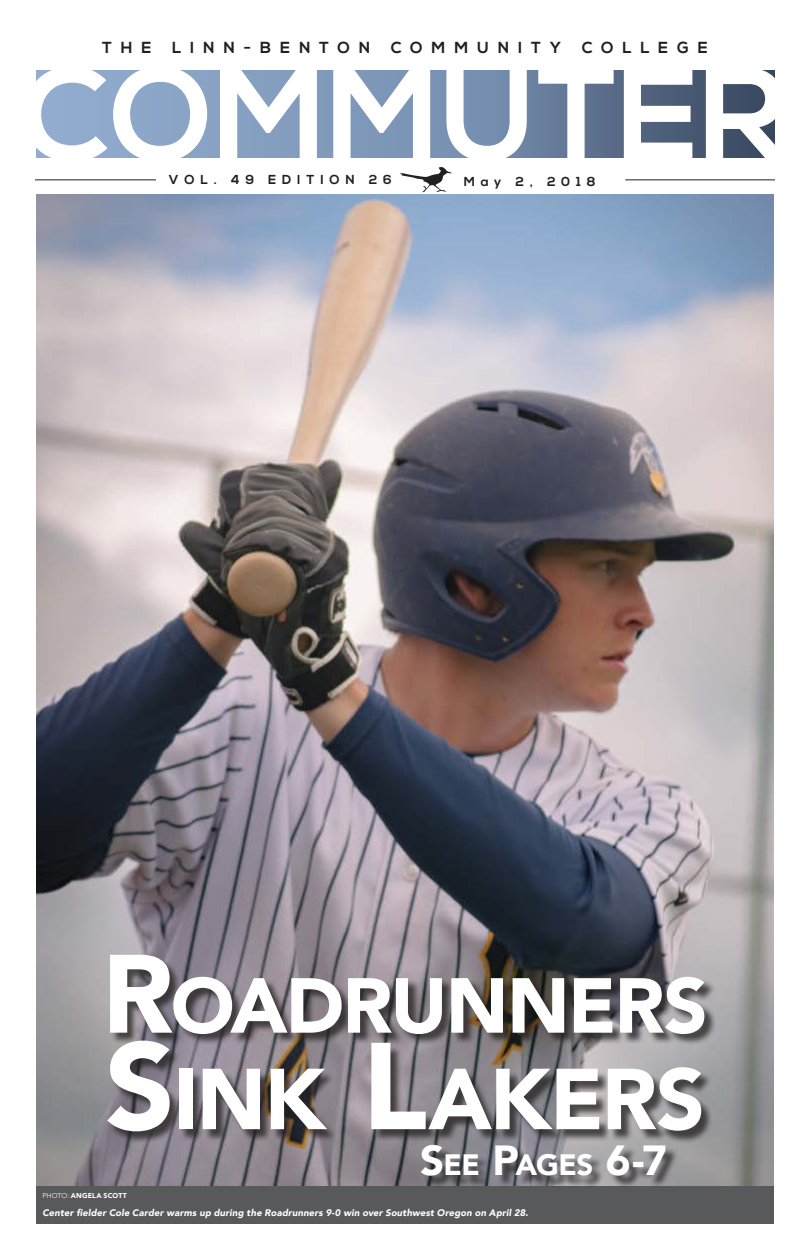
<style>
.page{position:relative;width:810px;height:1260px;background:#fff}
.page>*{position:absolute;margin:0;border:0;box-sizing:border-box;transform-origin:0 0}
.t1{font:900 85.4px "Avenir";letter-spacing:-.025em;color:#fff}
.t2{font:900 77px "Avenir";letter-spacing:-.02em;color:#fff}
.t3{font:900 29.4px "Avenir";letter-spacing:-.015em;color:#fff}
.t4{font:700 16px "Nexa";letter-spacing:.55em;color:#231f20}
.t5{font:700 13px "Nexa";letter-spacing:.44em;color:#231f20}
.t6{font:italic 900 9.5px "Avenir";letter-spacing:.015em;color:#fff}
.t7{font:900 7px "Avenir";letter-spacing:.02em;color:#fff}
.s1{font-size:110px}
.s2{font-size:122px}
.s3{font-size:42px}
.s4{font-weight:300}
</style>
<div class="page">
<hr style="left:35px;top:179px;width:121px;height:1px;background:#231f20">
<hr style="left:625px;top:179px;width:150px;height:1px;background:#231f20">
<svg style="left:107px;top:70px;width:599px;height:87px;background:#6f85a4"></svg>
<svg style="left:36px;top:70px;width:71px;height:88px"></svg>
<svg style="left:113px;top:70px;width:94px;height:88px"></svg>
<svg style="left:220px;top:70px;width:97px;height:88px"></svg>
<svg style="left:333px;top:70px;width:194px;height:122px"></svg>
<svg style="left:538px;top:70px;width:76px;height:88px"></svg>
<svg style="left:624px;top:70px;width:68px;height:87px"></svg>
<svg style="left:723px;top:70px;width:52px;height:88px"></svg>
<img style="left:36px;top:195px;width:738px;height:991px">
<div style="left:36px;top:1186px;width:738px;height:38px;background:#58595b"></div>
<div style="left:109px;top:956px;width:608px;height:188px;background:#231f20;opacity:.75"></div>
<div style="left:423px;top:1147px;width:255px;height:41px;background:#231f20;opacity:.75"></div>
<h3 class="t4" style="left:102px;top:38px;width:51px">THE</h3>
<h3 class="t4" style="left:172px;top:38px;width:199px">LINN-BENTON</h3>
<h3 class="t4" style="left:391px;top:38px;width:172px">COMMUNITY</h3>
<h3 class="t4" style="left:582px;top:38px;width:127px">COLLEGE</h3>
<h3 class="t5" style="left:169px;top:172px;width:224px">VOL. 49 EDITION 26</h3>
<h3 class="t5" style="left:464px;top:174px;width:134px">May 2, 2018</h3>
<h2 class="t2" style="left:102px;top:940px;width:607px"><span class="s1">R</span>OADRUNNERS</h2>
<h1 class="t1" style="left:105px;top:1026px;width:602px"><span class="s2">S</span>INK <span class="s2">L</span>AKERS</h1>
<h3 class="t3" style="left:420px;top:1140px;width:248px"><span class="s3">S</span>EE <span class="s3">P</span>AGES <span class="s3">6-7</span></h3>
<p class="t7" style="left:42px;top:1189px;width:86px"><span class="s4">PHOTO:</span> ANGELA SCOTT</p>
<p class="t6" style="left:42px;top:1205px;width:487px">Center fielder Cole Carder warms up during the Roadrunners 9-0 win over Southwest Oregon on April 28.</p>
</div>
